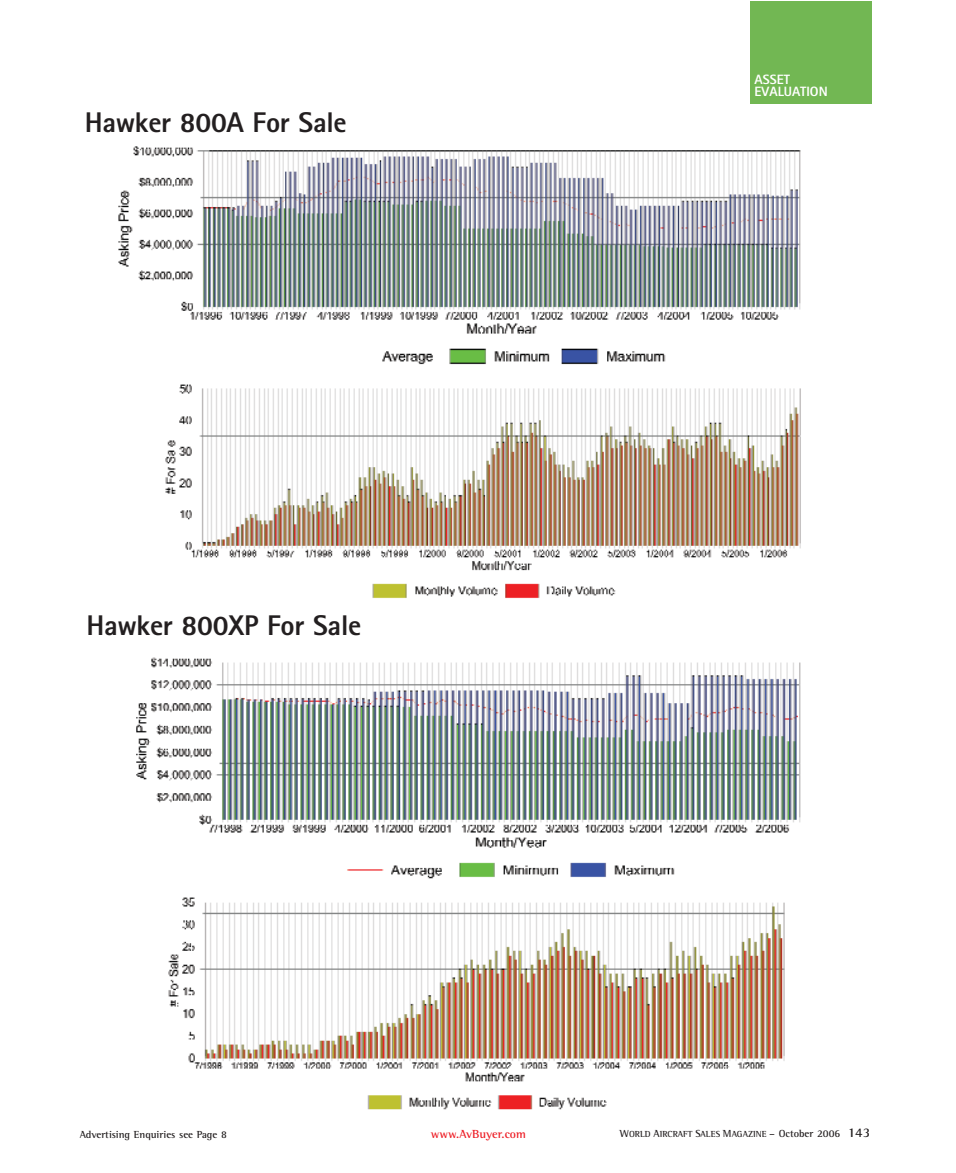
<style>
.page{position:relative;width:956px;height:1173px;background:#fff}
.page>*{position:absolute;margin:0;border:0;box-sizing:border-box;transform-origin:0 0}
.t1{font:800 28.5px "Rotis Sans Serif";letter-spacing:-.01em;color:#231f20}
.t2{font:800 13.5px/12px "Rotis Sans Serif";color:#fff}
.t3{font:700 12px "Rotis Semi Serif";color:#ed1c24}
.t4{font:700 10.5px "Rotis Semi Serif";color:#231f20}
.t5{font:700 9px "Rotis Semi Serif";color:#231f20}
.s1{font-size:10.5px}
.s2{font-size:13.5px}
</style>
<div class="page">
<div style="left:750px;top:1px;width:121px;height:103px;background:#72b753"></div>
<img style="left:168px;top:897px;width:617px;height:213px">
<img style="left:136px;top:657px;width:665px;height:222px">
<img style="left:165px;top:384px;width:636px;height:214px">
<img style="left:118px;top:146px;width:683px;height:219px">
<h1 class="t1" style="left:85px;top:112px;width:263px">Hawker 800A For Sale</h1>
<h1 class="t1" style="left:86px;top:615px;width:276px">Hawker 800XP For Sale</h1>
<h2 class="t2" style="left:754px;top:75px;width:74px">ASSET<br>EVALUATION</h2>
<p class="t4" style="left:80px;top:1130px;width:148px">Advertising Enquiries see Page 8</p>
<h3 class="t3" style="left:431px;top:1129px;width:96px">www.AvBuyer.com</h3>
<p class="t5" style="left:620px;top:1131px;width:252px"><span class="s1">W</span>ORLD <span class="s1">A</span>IRCRAFT <span class="s1">S</span>ALES <span class="s1">M</span>AGAZINE <span class="s1">– October 2006</span> <span class="s2">143</span></p>
</div>
